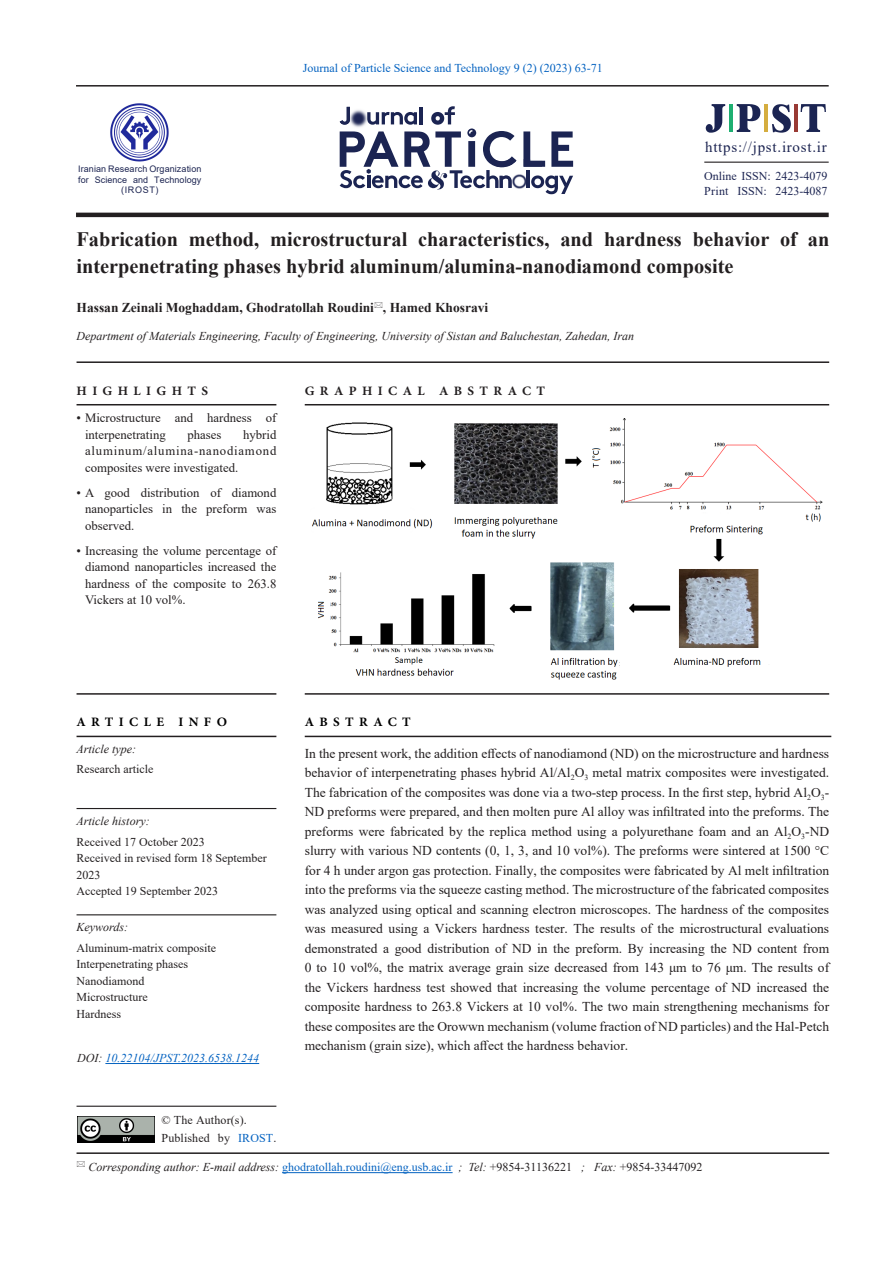
<style>
.page{position:relative;width:893px;height:1263px;background:#fff}
.page>*{position:absolute;margin:0;border:0;box-sizing:border-box;transform-origin:0 0}
.t1{font:700 20.4px/27px "Times New Roman";color:#231f20}
.t2{font:700 18px "Adobe Arabic";letter-spacing:.3em;color:#231f20}
.t3{font:700 18px "Adobe Arabic";letter-spacing:.3em;color:#000}
.t4{font:15px "Times New Roman";letter-spacing:.05em;color:#1d2552}
.t5{font:13.5px/19.5px "Times New Roman";color:#231f20;text-align:justify}
.t6{font:700 13.5px "Times New Roman";color:#231f20}
.t7{font:12.75px/16.5px "Times New Roman";color:#231f20;text-align:justify}
.body{font:italic 12px "Times New Roman";color:#231f20}
.t8{font:12px/16.5px "Times New Roman";color:#231f20}
.t9{font:12px "Times New Roman";color:#0563c1}
.t10{font:12px/15px "Times New Roman";color:#1d2552}
.t11{font:italic 12px "Times New Roman";color:#0563c1}
.t12{font:9px/10.5px "Arial";letter-spacing:.01em;color:#1d2552;text-align:center}
.s1{color:#1c2351}
.s2{color:#231f20}
.s3{color:#0563c1}
.s4{font-style:normal;color:#0563c1}
.s5{font-style:normal}
</style>
<div class="page">
<hr style="left:77px;top:361px;width:752px;height:2px;background:#231f20">
<hr style="left:77px;top:1152px;width:752px;height:2px;background:#231f20">
<hr style="left:77px;top:736px;width:199px;height:1px;background:#231f20">
<hr style="left:77px;top:693px;width:199px;height:2px;background:#231f20">
<hr style="left:305px;top:736px;width:526px;height:1px;background:#231f20">
<hr style="left:305px;top:693px;width:524px;height:2px;background:#231f20">
<hr style="left:77px;top:404px;width:199px;height:1px;background:#231f20">
<hr style="left:305px;top:404px;width:524px;height:1px;background:#231f20">
<hr style="left:77px;top:1106px;width:199px;height:1px;background:#231f20">
<hr style="left:77px;top:808px;width:199px;height:1px;background:#231f20">
<hr style="left:77px;top:914px;width:199px;height:1px;background:#231f20">
<hr style="left:76px;top:85px;width:753px;height:2px;background:#231f20">
<hr style="left:76px;top:213px;width:753px;height:4px;background:#231f20">
<svg style="left:523px;top:131px;width:22px;height:36px"></svg>
<svg style="left:551px;top:131px;width:22px;height:36px"></svg>
<img style="left:516px;top:160px;width:11px;height:29px">
<img style="left:523px;top:159px;width:19px;height:8px">
<hr style="left:527px;top:170px;width:3px;height:18px;background:#1b2452">
<svg style="left:531px;top:175px;width:42px;height:19px"></svg>
<svg style="left:340px;top:106px;width:176px;height:83px"></svg>
<svg style="left:772px;top:104px;width:19px;height:29px"></svg>
<hr style="left:729px;top:104px;width:4px;height:28px;background:#1eaf71">
<hr style="left:764px;top:104px;width:4px;height:28px;background:#d5ad3f">
<hr style="left:794px;top:104px;width:4px;height:28px;background:#993a34">
<svg style="left:801px;top:104px;width:25px;height:28px"></svg>
<svg style="left:737px;top:104px;width:23px;height:28px"></svg>
<svg style="left:706px;top:104px;width:19px;height:29px"></svg>
<img style="left:110px;top:103px;width:59px;height:59px">
<hr style="left:704px;top:162px;width:125px;height:1px;background:#231f20">
<hr style="left:282px;top:1172px;width:171px;height:1px;background:#0563c1">
<hr style="left:105px;top:1063px;width:154px;height:1px;background:#0563c1">
<img style="left:78px;top:1116px;width:76px;height:27px">
<img style="left:312px;top:418px;width:511px;height:262px">
<p class="t9" style="left:303px;top:60px;width:301px">Journal of Particle Science and Technology 9 (2) (2023) 63-71</p>
<p class="t4" style="left:705px;top:136px;width:123px">https://jpst.irost.ir</p>
<p class="t12" style="left:78px;top:164px;width:125px">Iranian Research Organization for Science and Technology <span class="s1">(</span>IROST)</p>
<p class="t10" style="left:704px;top:168px;width:125px">Online ISSN: 2423-4079<br>Print ISSN: 2423-4087</p>
<p class="t1" style="left:77px;top:225px;width:754px">Fabrication method, microstructural characteristics, and hardness behavior of an interpenetrating phases hybrid aluminum/alumina-nanodiamond composite</p>
<p class="t6" style="left:77px;top:298px;width:413px">Hassan Zeinali Moghaddam, Ghodratollah Roudini , Hamed Khosravi</p>
<p class="body" style="left:77px;top:328px;width:559px">Department of Materials Engineering, Faculty of Engineering, University of Sistan and Baluchestan, Zahedan, Iran</p>
<h2 class="t2" style="left:77px;top:378px;width:133px">HIGHLIGHTS</h2>
<h2 class="t2" style="left:305px;top:378px;width:242px">GRAPHICAL ABSTRACT</h2>
<p class="t7" style="left:85px;top:409px;width:193px;text-indent:-9px">• Microstructure and hardness of interpenetrating</p>
<p class="t7" style="left:85px;top:426px;width:193px;text-indent:158px">hybrid aluminum/alumina-nanodiamond composites were investigated.</p>
<p class="t7" style="left:85px;top:484px;width:193px;text-indent:-9px">• A good distribution of diamond nanoparticles in the preform was observed.</p>
<p class="t7" style="left:85px;top:542px;width:193px;text-indent:-9px">• Increasing the volume percentage of diamond nanoparticles increased the hardness of the composite to 263.8<br>Vickers at 10 vol%.</p>
<p class="t7" style="left:187px;top:426px;width:35px">phases</p>
<h2 class="t3" style="left:77px;top:710px;width:152px">ARTICLE INFO</h2>
<h2 class="t3" style="left:305px;top:710px;width:108px">ABSTRACT</h2>
<p class="body" style="left:77px;top:740px;width:61px">Article type:</p>
<p class="t8" style="left:77px;top:761px;width:78px">Research article</p>
<p class="body" style="left:77px;top:812px;width:75px">Article history:</p>
<p class="t8" style="left:77px;top:833px;width:130px">Received 17 October 2023</p>
<p class="t8" style="left:77px;top:849px;width:192px">Received in revised form 18 September<br>2023</p>
<p class="t8" style="left:77px;top:882px;width:143px">Accepted 19 September 2023</p>
<p class="body" style="left:77px;top:919px;width:53px">Keywords:</p>
<p class="t8" style="left:77px;top:939px;width:141px">Aluminum-matrix composite</p>
<p class="t8" style="left:77px;top:956px;width:113px">Interpenetrating phases</p>
<p class="t8" style="left:77px;top:972px;width:69px">Nanodiamond</p>
<p class="t8" style="left:77px;top:989px;width:73px">Microstructure</p>
<p class="t8" style="left:77px;top:1005px;width:46px">Hardness</p>
<p class="t11" style="left:77px;top:1050px;width:184px"><span class="s2">DOI:</span> 10.22104/JPST.2023.6538.1244</p>
<p class="t8" style="left:162px;top:1111px;width:87px">© The Author(s).</p>
<p class="t8" style="left:162px;top:1129px;width:116px">Published by <span class="s3">IROST</span>.</p>
<p class="t5" style="left:305px;top:743px;width:526px">In the present work, the addition effects of nanodiamond (ND) on the microstructure and hardness behavior of interpenetrating phases hybrid Al/Al<sub>2</sub>O<sub>3</sub> metal matrix composites were investigated.<br>The fabrication of the composites was done via a two-step process. In the first step, hybrid Al<sub>2</sub>O<sub>3</sub>- ND preforms were prepared, and then molten pure Al alloy was infiltrated into the preforms. The preforms were fabricated by the replica method using a polyurethane foam and an Al<sub>2</sub>O<sub>3</sub>-ND slurry with various ND contents (0, 1, 3, and 10 vol%). The preforms were sintered at 1500 °C for 4 h under argon gas protection. Finally, the composites were fabricated by Al melt infiltration into the preforms via the squeeze casting method. The microstructure of the fabricated composites was analyzed using optical and scanning electron microscopes. The hardness of the composites was measured using a Vickers hardness tester. The results of the microstructural evaluations demonstrated a good distribution of ND in the preform. By increasing the ND content from 0 to 10 vol%, the matrix average grain size decreased from 143 μm to 76 μm. The results of the Vickers hardness test showed that increasing the volume percentage of ND increased the composite hardness to 263.8 Vickers at 10 vol%. The two main strengthening mechanisms for these composites are the Orowwn mechanism (volume fraction of ND particles) and the Hal-Petch mechanism (grain size), which affect the hardness behavior.</p>
<p class="body" style="left:88px;top:1159px;width:616px">Corresponding author: E-mail address: <span class="s4">ghodratollah.roudini@eng.usb.ac.ir</span> ; Tel: <span class="s5">+9854-31136221</span> ; Fax: <span class="s5">+9854-33447092</span></p>
</div>
